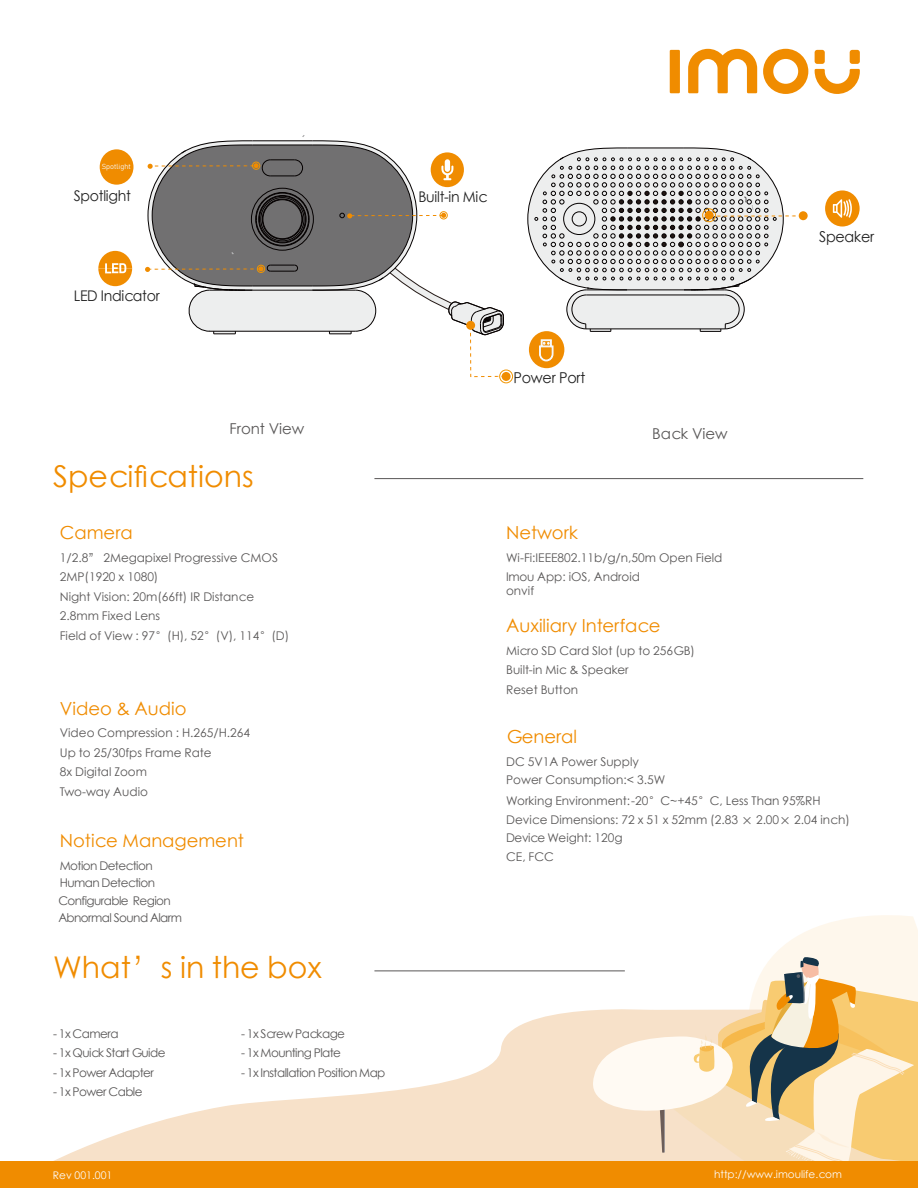
<style>
.page{position:relative;width:918px;height:1188px;background:#fff}
.page>*{position:absolute;margin:0;border:0;box-sizing:border-box;transform-origin:0 0}
.t1{font:30px "ST Xihei";color:#f08c00}
.t2{font:18px "ST Xihei";color:#f08c00}
.t3{font:15px "ST Xihei";color:#595757}
.t4{font:15px "ST Xihei";letter-spacing:-.02em;color:#212121;scale:.96 1}
.t5{font:14.7px "ST Xihei";letter-spacing:-.02em;color:#212121;scale:.96 1}
.t6{font:12px/19.5px "ST Xihei";color:#595757}
.t7{font:12px "ST Xihei";letter-spacing:-.05em;color:#595757}
.t8{font:10.5px "ST Xihei";color:#fdfdfe}
.t9{font:7.35px "Bahnschrift";color:#f7f7f8}
</style>
<div class="page">
<svg style="left:54px;top:1010px;width:536px;height:151px"></svg>
<svg style="left:590px;top:915px;width:328px;height:246px"></svg>
<hr style="left:374px;top:478px;width:489px;height:1px;background:#595757">
<hr style="left:374px;top:971px;width:251px;height:1px;background:#595757">
<div style="left:0;top:1161px;width:918px;height:27px;background:#f08c00"></div>
<div style="left:670px;top:50px;width:10px;height:43px;background:#f08c00"></div>
<svg style="left:763px;top:49px;width:45px;height:45px"></svg>
<div style="left:815px;top:50px;width:10px;height:14px;background:#f08c00;border-radius:3px"></div>
<div style="left:850px;top:50px;width:10px;height:14px;background:#f08c00;border-radius:3px"></div>
<svg style="left:815px;top:69px;width:45px;height:25px"></svg>
<svg style="left:688px;top:49px;width:69px;height:44px"></svg>
<svg style="left:98px;top:251px;width:34px;height:35px"></svg>
<div style="left:825px;top:190px;width:35px;height:37px;background:#f08c00;border-radius:50%"></div>
<svg style="left:833px;top:199px;width:19px;height:19px"></svg>
<div style="left:500px;top:370px;width:13px;height:13px;border:1px solid #f29600;border-radius:50%"></div>
<div style="left:502px;top:372px;width:9px;height:9px;background:#f08c00;border-radius:50%"></div>
<div style="left:799px;top:211px;width:9px;height:9px;background:#f08c00;border-radius:50%"></div>
<svg style="left:527px;top:148px;width:272px;height:184px"></svg>
<div style="left:702px;top:209px;width:14px;height:13px;border:1px solid #f29600;border-radius:50%"></div>
<div style="left:705px;top:211px;width:9px;height:9px;background:#f08c00;border-radius:50%"></div>
<div style="left:529px;top:331px;width:35px;height:37px;background:#f08c00;border-radius:50%"></div>
<svg style="left:539px;top:340px;width:14px;height:21px"></svg>
<svg style="left:145px;top:135px;width:360px;height:242px"></svg>
<svg style="left:100px;top:149px;width:33px;height:36px"></svg>
<p class="t9" style="left:102px;top:161px;width:31px">Spotlight</p>
<p class="t5" style="left:74px;top:185px;width:61px">Spotlight</p>
<p class="t5" style="left:74px;top:285px;width:91px">LED Indicator</p>
<p class="t5" style="left:418px;top:186px;width:73px">Built-in Mic</p>
<p class="t4" style="left:514px;top:367px;width:76px">Power Port</p>
<p class="t3" style="left:230px;top:418px;width:76px">Front View</p>
<p class="t3" style="left:652px;top:423px;width:77px">Back View</p>
<h1 class="t1" style="left:53px;top:455px;width:202px">Specifications</h1>
<p class="t4" style="left:819px;top:226px;width:59px">Speaker</p>
<h2 class="t2" style="left:60px;top:520px;width:74px">Camera</h2>
<p class="t6" style="left:60px;top:547px;width:231px">1/2.8” 2Megapixel Progressive CMOS<br>2MP(1920 x 1080)<br>Night Vision: 20m(66ft) IR Distance<br>2.8mm Fixed Lens<br>Field of View : 97°(H), 52°(V), 114°(D)</p>
<h2 class="t2" style="left:60px;top:695px;width:128px">Video &amp; Audio</h2>
<p class="t6" style="left:60px;top:723px;width:192px">Video Compression : H.265/H.264<br>Up to 25/30fps Frame Rate<br>8x Digital Zoom<br>Two-way Audio</p>
<h2 class="t2" style="left:60px;top:828px;width:186px">Notice Management</h2>
<p class="t7" style="left:60px;top:857px;width:94px">Motion Detection</p>
<p class="t7" style="left:58px;top:892px;width:114px">Configurable Region</p>
<p class="t7" style="left:60px;top:875px;width:97px">Human Detection</p>
<p class="t7" style="left:58px;top:909px;width:125px">Abnormal Sound Alarm</p>
<h1 class="t1" style="left:53px;top:946px;width:270px">What’s in the box</h1>
<p class="t7" style="left:53px;top:1025px;width:67px">- 1x Camera</p>
<p class="t7" style="left:53px;top:1044px;width:114px">- 1x Quick Start Guide</p>
<p class="t7" style="left:53px;top:1064px;width:102px">- 1x Power Adapter</p>
<p class="t7" style="left:53px;top:1083px;width:91px">- 1x Power Cable</p>
<p class="t7" style="left:241px;top:1025px;width:105px">- 1x Screw Package</p>
<p class="t7" style="left:241px;top:1044px;width:101px">- 1x Mounting Plate</p>
<p class="t7" style="left:241px;top:1064px;width:146px">- 1x Installation Position Map</p>
<h2 class="t2" style="left:506px;top:520px;width:74px">Network</h2>
<p class="t6" style="left:506px;top:548px;width:218px;line-height:18.9px">Wi-Fi:IEEE802.11b/g/n,50m Open Field<br>Imou App: iOS, Android</p>
<p class="t6" style="left:506px;top:581px;width:29px">onvif</p>
<h2 class="t2" style="left:506px;top:613px;width:156px">Auxiliary Interface</h2>
<p class="t6" style="left:506px;top:640px;width:190px">Micro SD Card Slot (up to 256GB)<br>Built-in Mic &amp; Speaker<br>Reset Button</p>
<h2 class="t2" style="left:506px;top:724px;width:73px">General</h2>
<p class="t6" style="left:506px;top:752px;width:161px;line-height:18.8px">DC 5V1A Power Supply<br>Power Consumption:&lt; 3.5W</p>
<p class="t6" style="left:506px;top:790px;width:345px">Working Environment:-20°C~+45°C, Less Than 95%RH<br>Device Dimensions: 72 x 51 x 52mm (2.83 × 2.00× 2.04 inch)</p>
<p class="t6" style="left:506px;top:846px;width:49px">CE, FCC</p>
<p class="t6" style="left:506px;top:828px;width:118px">Device Weight: 120g</p>
<p class="t8" style="left:53px;top:1168px;width:61px">Rev 001.001</p>
<p class="t8" style="left:714px;top:1167px;width:129px">http://www.imoulife.com</p>
</div>
